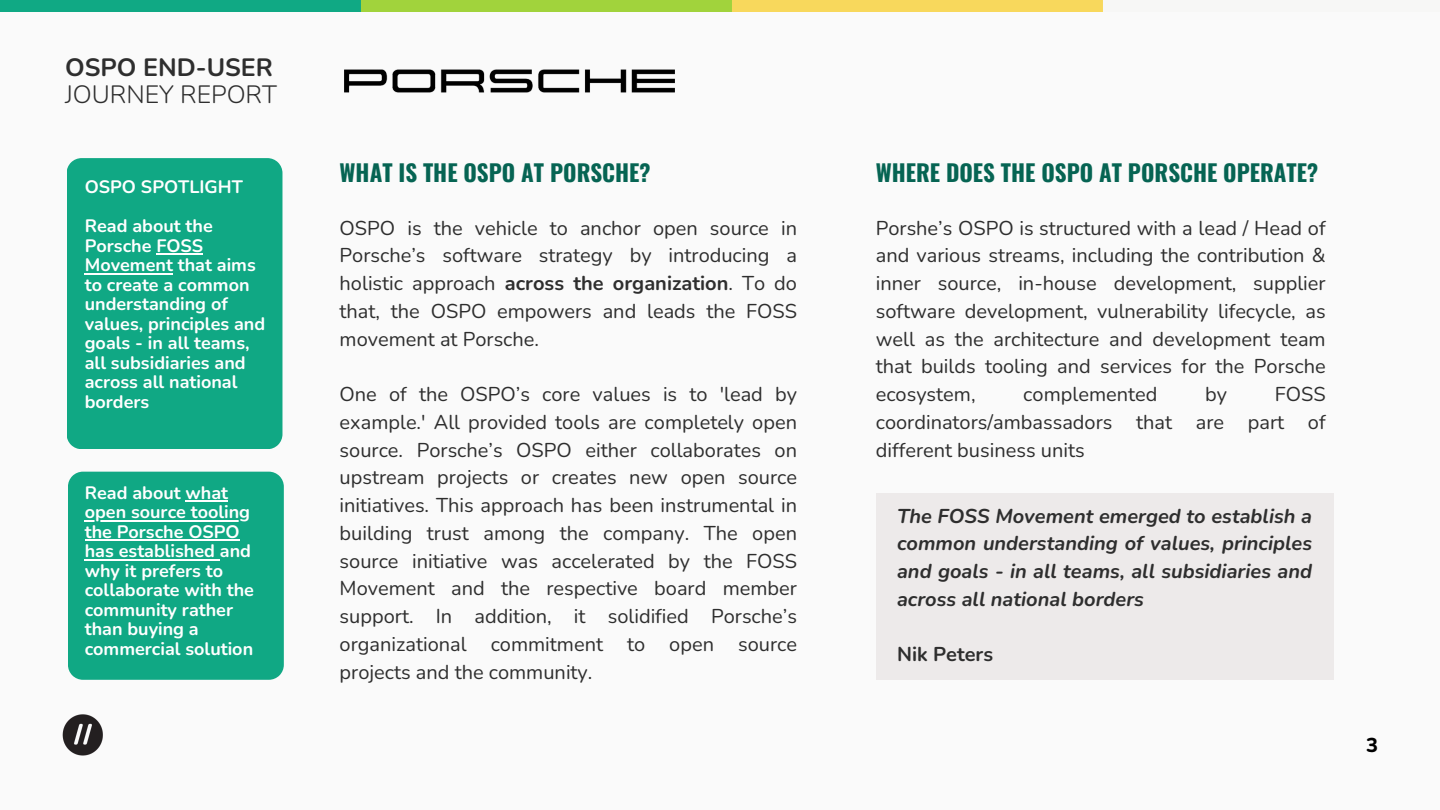
<style>
.page{position:relative;width:1440px;height:810px;background:#fafafa}
.page>*{position:absolute;margin:0;border:0;box-sizing:border-box;transform-origin:0 0}
.t1{font:300 25px/27px "Nunito";color:#2e2e2e}
.t2{font:700 23px "Oswald";color:#066453}
.t3{font:20px/27.8px "Nunito";color:#2e2e2e;text-align:justify}
.t4{font:italic 700 20px/27.8px "Nunito";color:#2e2e2e;text-align:justify}
.t5{font:700 20px "Nunito";color:#2e2e2e}
.t6{font:800 20px "Nunito";color:#000}
.t7{font:700 18px/19.5px "Nunito";color:#fff}
.s1{font-weight:700}
</style>
<div class="page">
<img style="left:62px;top:714px;width:41px;height:42px">
<img style="left:0;top:0;width:1103px;height:12px">
<div style="left:67px;top:158px;width:215px;height:291px;background:#10a884"></div>
<hr style="left:156px;top:253px;width:47px;height:2px;background:#fff">
<hr style="left:85px;top:273px;width:88px;height:1px;background:#fff">
<img style="left:344px;top:69px;width:331px;height:24px">
<div style="left:68px;top:472px;width:216px;height:208px;background:#10a884"></div>
<div style="left:876px;top:493px;width:457px;height:187px;background:#edeaea"></div>
<hr style="left:186px;top:500px;width:42px;height:2px;background:#fff">
<hr style="left:85px;top:520px;width:165px;height:1px;background:#fff">
<hr style="left:85px;top:539px;width:155px;height:2px;background:#fff">
<hr style="left:85px;top:559px;width:135px;height:1px;background:#fff">
<h4 class="t1" style="left:65px;top:54px;width:213px"><span class="s1">OSPO END-USER<br></span>JOURNEY REPORT</h4>
<p class="t2" style="left:340px;top:155px;width:313px">WHAT IS THE OSPO AT PORSCHE?</p>
<h3 class="t3" style="left:340px;top:214px;width:459px">OSPO is the vehicle to anchor open source in Porsche’s software strategy by introducing a holistic approach <span class="s1">across the organization</span>. To do that, the OSPO empowers and leads the FOSS movement at Porsche.</h3>
<p class="t2" style="left:876px;top:155px;width:444px">WHERE DOES THE OSPO AT PORSCHE OPERATE?</p>
<h1 class="t3" style="left:876px;top:214px;width:451px">Porshe’s OSPO is structured with a lead / Head of and various streams, including the contribution &amp; inner source, in-house development, supplier software development, vulnerability lifecycle, as well as the architecture and development team that builds tooling and services for the Porsche ecosystem,</h1>
<p class="t7" style="left:85px;top:178px;width:160px">OSPO SPOTLIGHT</p>
<h2 class="t7" style="left:85px;top:217px;width:182px">Read about the<br>Porsche FOSS<br>Movement that aims to create a common understanding of values, principles and goals - in all teams, all subsidiaries and across all national borders</h2>
<h4 class="t3" style="left:340px;top:381px;width:459px">One of the OSPO’s core values is to 'lead by example.' All provided tools are completely open source. Porsche’s OSPO either collaborates on upstream projects or creates new open source initiatives. This approach has been instrumental in building trust among the company. The open source initiative was accelerated by the FOSS Movement and the respective board member support. In addition, it solidified Porsche’s organizational commitment to open source projects and the community.</h4>
<h1 class="t3" style="left:876px;top:381px;width:451px;text-indent:399px">FOSS coordinators/ambassadors that are part of different business units</h1>
<h1 class="t3" style="left:1023px;top:381px;width:136px">complemented</h1>
<h1 class="t3" style="left:1205px;top:381px;width:23px">by</h1>
<p class="t7" style="left:85px;top:483px;width:145px">Read about what</p>
<h1 class="t7" style="left:85px;top:503px;width:171px">open source tooling the Porsche OSPO has established and why it prefers to collaborate with the community rather than buying a commercial solution</h1>
<p class="t4" style="left:897px;top:502px;width:417px">The FOSS Movement emerged to establish a common understanding of values, principles and goals - in all teams, all subsidiaries and across all national borders</p>
<h4 class="t5" style="left:897px;top:641px;width:98px">Nik Peters</h4>
<p class="t6" style="left:1366px;top:732px;width:13px">3</p>
</div>
